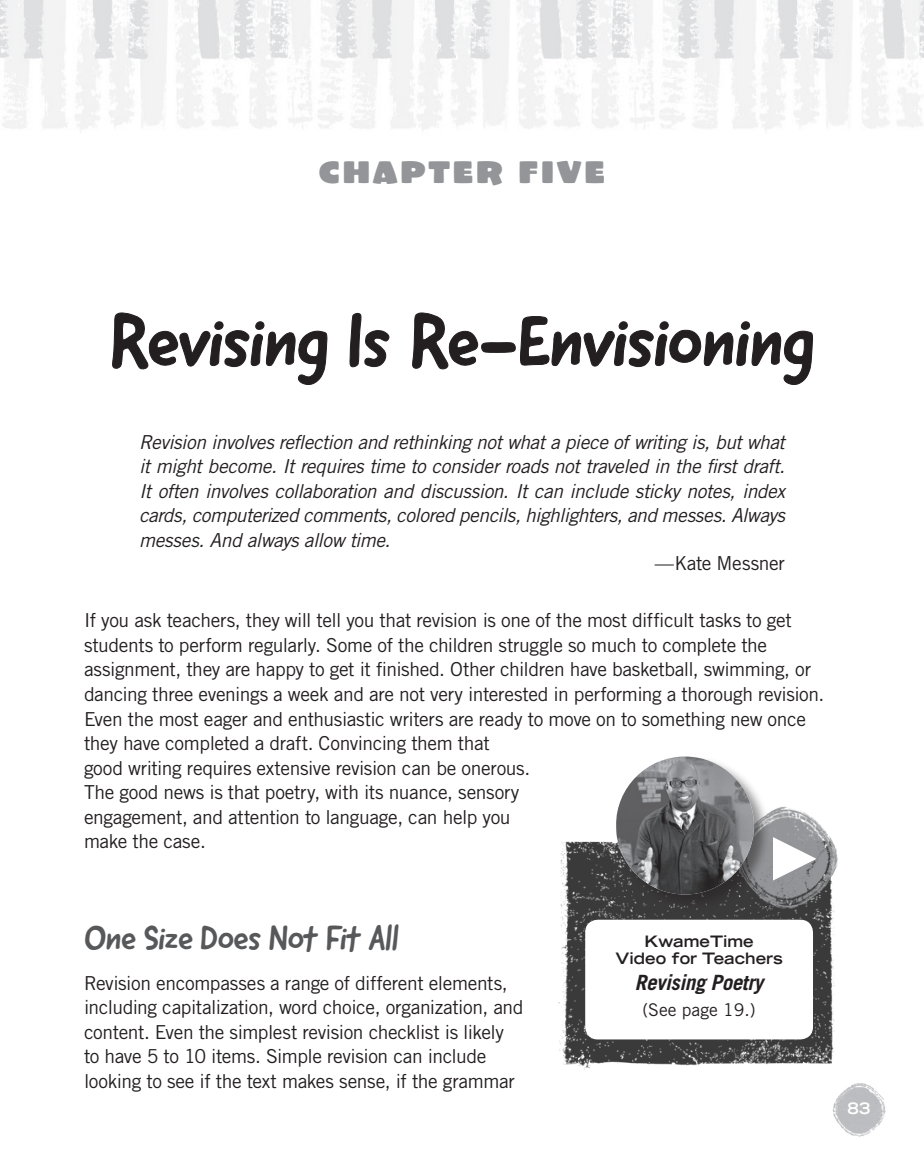
<style>
.page{position:relative;width:924px;height:1166px;background:#fff}
.page>*{position:absolute;margin:0;border:0;box-sizing:border-box;transform-origin:0 0}
.t1{font:73.5px "Good Dog New";letter-spacing:-.015em;color:#231f20}
.S3{font:35px "Good Dog New";letter-spacing:-.025em;color:#57585a}
.Chapter_Header{font:31.5px "El Grande";letter-spacing:.1em;color:#939598}
.t2{font:italic 700 21px "Trade Gothic LT Std";letter-spacing:-.02em;color:#231f20}
.Body{font:19.25px/24.5px "Trade Gothic LT Std";letter-spacing:-.02em;color:#231f20}
.Body_-_Inset{font:italic 19.25px/24.5px "Trade Gothic LT Std";letter-spacing:-.025em;color:#231f20;text-align:justify}
.Body_-_Inset-2{font:19.25px "Trade Gothic LT Std";letter-spacing:-.02em;color:#231f20}
.t3{font:17.5px "Trade Gothic LT Std";color:#231f20}
.t4{font:700 expanded 15.75px/17.5px "Trade Gothic LT Std";color:#231f20;text-align:center}
.t5{font:700 expanded 15.75px "Trade Gothic LT Std";color:#fff}
</style>
<div class="page">
<img style="left:0;top:0;width:924px;height:131px">
<svg style="left:112px;top:312px;width:215px;height:73px"></svg>
<svg style="left:349px;top:312px;width:40px;height:56px"></svg>
<svg style="left:412px;top:312px;width:401px;height:73px"></svg>
<img style="left:558px;top:841px;width:277px;height:229px">
<img style="left:725px;top:807px;width:113px;height:117px">
<svg style="left:773px;top:837px;width:44px;height:43px"></svg>
<div style="left:614px;top:754px;width:157px;height:157px;background:#231f20;opacity:.5"></div>
<img style="left:616px;top:756px;width:138px;height:138px;border-radius:69px">
<div style="left:585px;top:919px;width:228px;height:120px;background:#fff;border-radius:13px"></div>
<img style="left:833px;top:1083px;width:53px;height:54px">
<p class="Chapter_Header" style="left:319px;top:152px;width:287px">CHAPTER FIVE</p>
<p class="t1" style="left:110px;top:293px;width:707px">Revising Is Re-Envisioning</p>
<p class="Body_-_Inset" style="left:139px;top:430px;width:647px">Revision involves reflection and rethinking not what a piece of writing is, but what it might become. It requires time to consider roads not traveled in the first draft.<br>It often involves collaboration and discussion. It can include sticky notes, index cards, computerized comments, colored pencils, highlighters, and messes. Always messes. And always allow time.</p>
<p class="Body_-_Inset-2" style="left:655px;top:551px;width:132px">—Kate Messner</p>
<p class="Body" style="left:84px;top:608px;width:742px">If you ask teachers, they will tell you that revision is one of the most difficult tasks to get students to perform regularly. Some of the children struggle so much to complete the assignment, they are happy to get it finished. Other children have basketball, swimming, or dancing three evenings a week and are not very interested in performing a thorough revision.<br>Even the most eager and enthusiastic writers are ready to move on to something new once they have completed a draft. Convincing them that<br>good writing requires extensive revision can be onerous.<br>The good news is that poetry, with its nuance, sensory<br>engagement, and attention to language, can help you<br>make the case.</p>
<p class="S3" style="left:84px;top:914px;width:317px">One Size Does Not Fit All</p>
<p class="Body" style="left:84px;top:970px;width:441px">Revision encompasses a range of different elements, including capitalization, word choice, organization, and content. Even the simplest revision checklist is likely to have 5 to 10 items. Simple revision can include looking to see if the text makes sense, if the grammar</p>
<p class="t4" style="left:615px;top:932px;width:169px">KwameTime<br>Video for Teachers</p>
<p class="t2" style="left:635px;top:969px;width:130px">Revising Poetry</p>
<p class="t3" style="left:643px;top:999px;width:115px">(See page 19.)</p>
<p class="t5" style="left:848px;top:1098px;width:25px">83</p>
</div>
